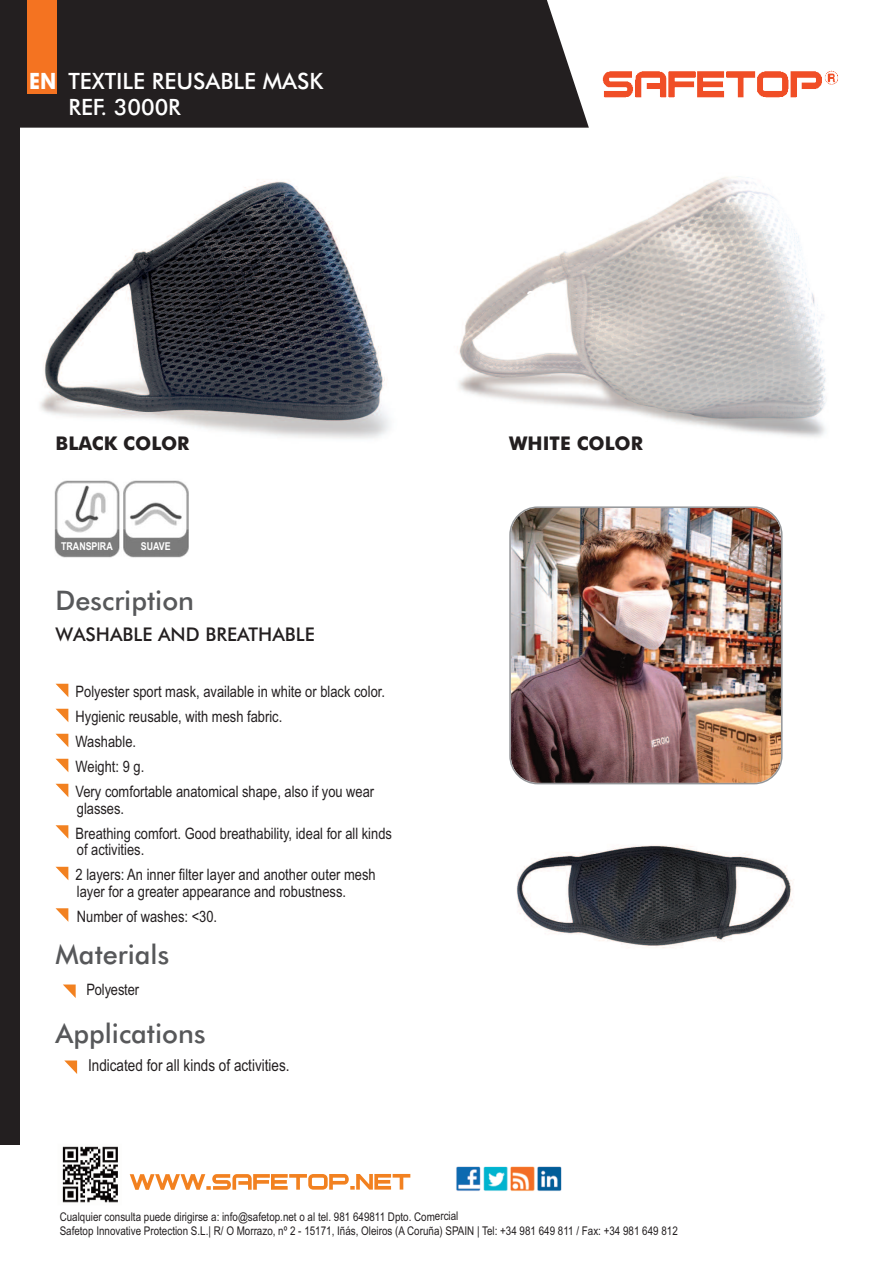
<style>
.page{position:relative;width:893px;height:1263px;background:#fff}
.page>*{position:absolute;margin:0;border:0;box-sizing:border-box;transform-origin:0 0}
.t1{font:500 27px "Futura BT";color:#57585a}
.t2{font:500 22.5px/25.5px "Futura BT";color:#fff}
.t3{font:700 22.5px "Futura BT";color:#fff;scale:.85 1}
.t4{font:500 18.9px "Futura BT";color:#231f20}
.t5{font:700 18.9px "Futura BT";color:#231f20}
.t6{font:700 16.8px "Arial";color:#fff}
.t7{font:16.5px "Arial Narrow";color:#231f20}
.t8{font:15.75px/25px "Arial Narrow";color:#231f20}
.t9{font:12px/14.2px "Arial Narrow";color:#231f20}
.t10{font:700 10.8px "Arial Narrow";color:#fff}
</style>
<div class="page">
<img style="left:459px;top:176px;width:367px;height:261px">
<img style="left:40px;top:181px;width:350px;height:258px">
<div style="left:20px;top:0;width:569px;height:128px;background:#231f20"></div>
<img style="left:602px;top:70px;width:236px;height:28px">
<div style="left:0;top:0;width:20px;height:1144px;background:#231f20"></div>
<svg style="left:130px;top:1174px;width:280px;height:16px"></svg>
<img style="left:62px;top:1146px;width:56px;height:57px">
<img style="left:456px;top:1166px;width:106px;height:25px">
<svg style="left:56px;top:684px;width:12px;height:13px"></svg>
<svg style="left:56px;top:709px;width:12px;height:13px"></svg>
<svg style="left:56px;top:734px;width:12px;height:13px"></svg>
<svg style="left:56px;top:759px;width:12px;height:13px"></svg>
<svg style="left:56px;top:784px;width:12px;height:13px"></svg>
<svg style="left:56px;top:825px;width:12px;height:14px"></svg>
<svg style="left:56px;top:867px;width:12px;height:13px"></svg>
<svg style="left:56px;top:908px;width:12px;height:14px"></svg>
<svg style="left:63px;top:984px;width:13px;height:14px"></svg>
<svg style="left:64px;top:1060px;width:13px;height:14px"></svg>
<img style="left:509px;top:506px;width:273px;height:278px">
<div style="left:27px;top:0;width:30px;height:94px;background:#f47321"></div>
<img style="left:54px;top:480px;width:66px;height:78px">
<svg style="left:123px;top:480px;width:65px;height:78px"></svg>
<img style="left:516px;top:845px;width:278px;height:103px">
<h2 class="t3" style="left:29px;top:68px;width:33px">EN</h2>
<h2 class="t2" style="left:68px;top:69px;width:256px">TEXTILE REUSABLE MASK<br>REF. 3000R</h2>
<p class="t6" style="left:526px;top:288px;width:11px">3</p>
<p class="t5" style="left:56px;top:432px;width:135px">BLACK COLOR</p>
<p class="t5" style="left:509px;top:432px;width:135px">WHITE COLOR</p>
<p class="t10" style="left:61px;top:539px;width:53px">TRANSPIRA</p>
<p class="t10" style="left:141px;top:539px;width:31px">SUAVE</p>
<h1 class="t1" style="left:56px;top:584px;width:140px">Description</h1>
<p class="t4" style="left:56px;top:623px;width:261px">WASHABLE AND BREATHABLE</p>
<p class="t8" style="left:76px;top:679px;width:311px">Polyester sport mask, available in white or black color.<br>Hygienic reusable, with mesh fabric.<br>Washable.<br>Weight: 9 g.<br>Very comfortable anatomical shape, also if you wear</p>
<p class="t8" style="left:76px;top:796px;width:318px">glasses.<br>Breathing comfort. Good breathability, ideal for all kinds</p>
<p class="t8" style="left:76px;top:837px;width:302px">of activities.<br>2 layers: An inner filter layer and another outer mesh</p>
<p class="t8" style="left:77px;top:879px;width:271px">layer for a greater appearance and robustness.<br>Number of washes: &lt;30.</p>
<h1 class="t1" style="left:56px;top:939px;width:115px">Materials</h1>
<p class="t8" style="left:86px;top:977px;width:54px">Polyester</p>
<h1 class="t1" style="left:56px;top:1018px;width:151px">Applications</h1>
<p class="t7" style="left:88px;top:1055px;width:203px">Indicated for all kinds of activities.</p>
<p class="t9" style="left:60px;top:1209px;width:620px">Cualquier consulta puede dirigirse a: info@safetop.net o al tel. 981 649811 Dpto. Comercial<br>Safetop Innovative Protection S.L.| R/ O Morrazo, nº 2 - 15171, Iñás, Oleiros (A Coruña) SPAIN | Tel: +34 981 649 811 / Fax: +34 981 649 812</p>
</div>
